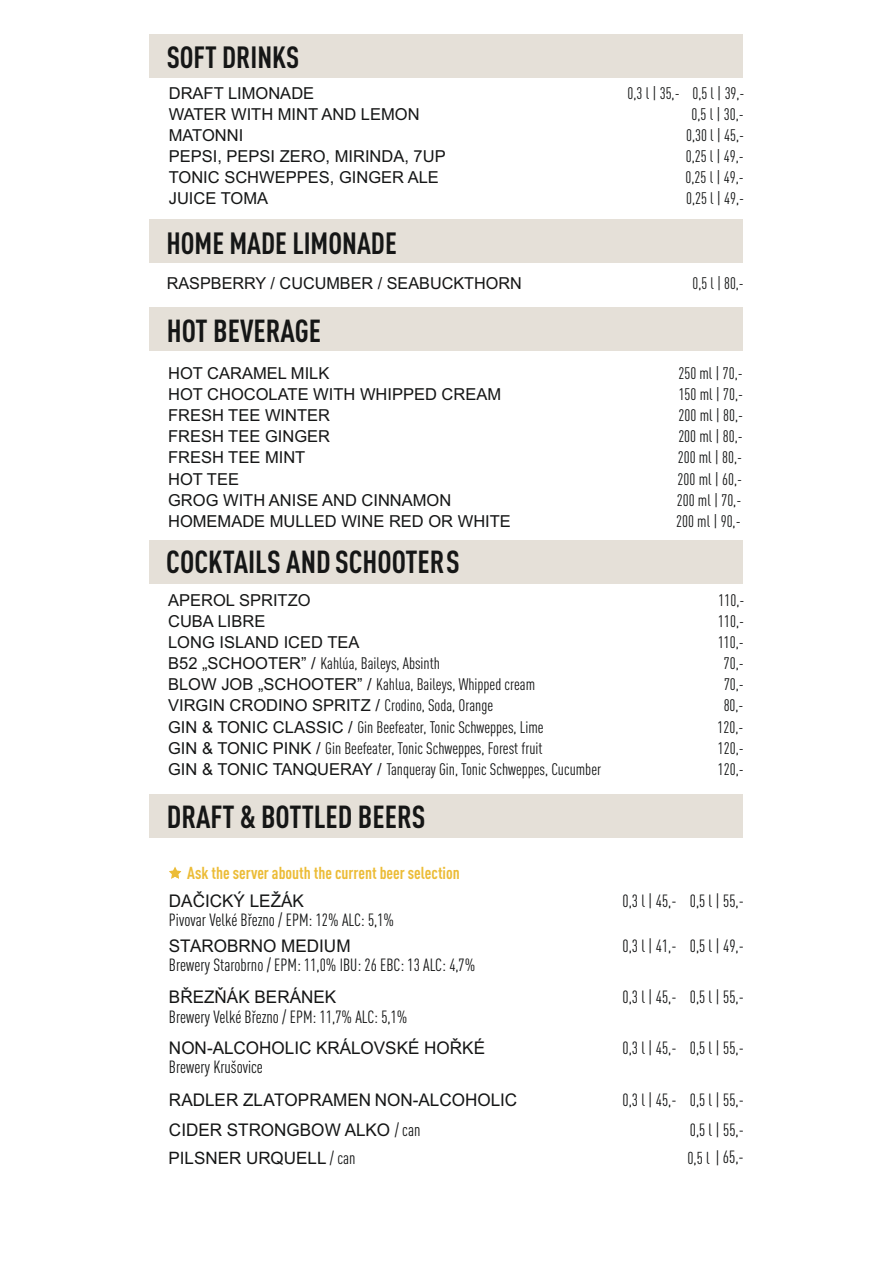
<style>
.page{position:relative;width:893px;height:1263px;background:#fff}
.page>*{position:absolute;margin:0;border:0;box-sizing:border-box;transform-origin:0 0}
.t1{font:700 condensed 31.5px "Adihaus DIN";color:#151616}
.t2{font:700 condensed 30.3px "Adihaus DIN";color:#151616}
.t3{font:condensed 17.4px "Adihaus DIN";color:#151616}
.t4{font:17.4px "Arial";color:#151616}
.t5{font:700 condensed 17.1px "Adihaus DIN";color:#ecbc37}
.t6{font:17.1px "Arial";color:#151616}
.t7{font:condensed 16.5px "Adihaus DIN";color:#151616}
.t8{font:16.5px "Arial";color:#151616}
.s1{font-family:"Arial";font-stretch:normal}
.s2{font-family:"Adihaus DIN";font-stretch:condensed}
.s3{font-size:17.1px}
</style>
<div class="page">
<div style="left:150px;top:34px;width:593px;height:44px;background:#e5e0d8"></div>
<div style="left:150px;top:219px;width:593px;height:44px;background:#e5e0d8"></div>
<div style="left:150px;top:307px;width:593px;height:44px;background:#e5e0d8"></div>
<div style="left:150px;top:540px;width:593px;height:44px;background:#e5e0d8"></div>
<div style="left:150px;top:794px;width:593px;height:44px;background:#e5e0d8"></div>
<svg style="left:169px;top:867px;width:12px;height:11px"></svg>
<h2 class="t2" style="left:167px;top:45px;width:134px">SOFT DRINKS</h2>
<p class="t8" style="left:169px;top:87px;width:147px">DRAFT LIMONADE</p>
<p class="t7" style="left:627px;top:86px;width:119px">0,3 l | 35,- 0,5 l | 39,-</p>
<p class="t8" style="left:169px;top:108px;width:252px">WATER WITH MINT AND LEMON</p>
<p class="t7" style="left:692px;top:107px;width:54px">0,5 l | 30,-</p>
<p class="t8" style="left:169px;top:129px;width:76px">MATONNI</p>
<p class="t7" style="left:686px;top:128px;width:60px">0,30 l | 45,-</p>
<p class="t8" style="left:169px;top:150px;width:278px">PEPSI, PEPSI ZERO, MIRINDA, 7UP</p>
<p class="t7" style="left:686px;top:149px;width:60px">0,25 l | 49,-</p>
<p class="t8" style="left:169px;top:171px;width:272px">TONIC SCHWEPPES, GINGER ALE</p>
<p class="t7" style="left:686px;top:171px;width:60px">0,25 l | 49,-</p>
<p class="t8" style="left:169px;top:192px;width:101px">JUICE TOMA</p>
<p class="t7" style="left:686px;top:192px;width:60px">0,25 l | 49,-</p>
<h2 class="t2" style="left:166px;top:230px;width:232px">HOME MADE LIMONADE</h2>
<p class="t8" style="left:167px;top:277px;width:357px">RASPBERRY / CUCUMBER / SEABUCKTHORN</p>
<p class="t7" style="left:693px;top:277px;width:53px">0,5 l | 80,-</p>
<h1 class="t1" style="left:167px;top:318px;width:156px">HOT BEVERAGE</h1>
<p class="t8" style="left:168px;top:367px;width:163px">HOT CARAMEL MILK</p>
<p class="t7" style="left:678px;top:366px;width:66px">250 ml | 70,-</p>
<p class="t8" style="left:168px;top:388px;width:335px">HOT CHOCOLATE WITH WHIPPED CREAM</p>
<p class="t7" style="left:679px;top:388px;width:66px">150 ml | 70,-</p>
<p class="t8" style="left:168px;top:409px;width:163px">FRESH TEE WINTER</p>
<p class="t7" style="left:679px;top:409px;width:66px">200 ml | 80,-</p>
<p class="t8" style="left:168px;top:430px;width:163px">FRESH TEE GINGER</p>
<p class="t7" style="left:678px;top:430px;width:66px">200 ml | 80,-</p>
<p class="t8" style="left:168px;top:451px;width:139px">FRESH TEE MINT</p>
<p class="t7" style="left:678px;top:451px;width:66px">200 ml | 80,-</p>
<p class="t8" style="left:168px;top:472px;width:72px">HOT TEE</p>
<p class="t7" style="left:678px;top:472px;width:66px">200 ml | 60,-</p>
<p class="t8" style="left:168px;top:494px;width:285px">GROG WITH ANISE AND CINNAMON</p>
<p class="t7" style="left:677px;top:493px;width:66px">200 ml | 70,-</p>
<p class="t8" style="left:168px;top:515px;width:344px">HOMEMADE MULLED WINE RED OR WHITE</p>
<p class="t7" style="left:676px;top:514px;width:66px">200 ml | 90,-</p>
<h1 class="t1" style="left:166px;top:548px;width:295px">COCKTAILS AND SCHOOTERS</h1>
<p class="t8" style="left:168px;top:594px;width:144px">APEROL SPRITZO</p>
<p class="t7" style="left:718px;top:593px;width:27px">110,-</p>
<p class="t8" style="left:168px;top:615px;width:99px">CUBA LIBRE</p>
<p class="t7" style="left:718px;top:614px;width:27px">110,-</p>
<p class="t8" style="left:168px;top:636px;width:193px">LONG ISLAND ICED TEA</p>
<p class="t7" style="left:718px;top:636px;width:27px">110,-</p>
<p class="t7" style="left:168px;top:657px;width:273px"><span class="s1">B52 „SCHOOTER” /</span> Kahlúa, Baileys, Absinth</p>
<p class="t7" style="left:724px;top:657px;width:21px">70,-</p>
<p class="t7" style="left:168px;top:678px;width:368px"><span class="s1">BLOW JOB „SCHOOTER” /</span> Kahlua, Baileys, Whipped cream</p>
<p class="t7" style="left:724px;top:678px;width:21px">70,-</p>
<p class="t8" style="left:168px;top:699px;width:327px">VIRGIN CRODINO SPRITZ / <span class="s2">Crodino, Soda, Orange</span></p>
<p class="t7" style="left:724px;top:699px;width:21px">80,-</p>
<p class="t7" style="left:168px;top:720px;width:377px"><span class="s1">GIN &amp; TONIC CLASSIC /</span> Gin Beefeater, Tonic Schweppes, Lime</p>
<p class="t7" style="left:718px;top:720px;width:27px">120,-</p>
<p class="t7" style="left:168px;top:741px;width:376px"><span class="s1">GIN &amp; TONIC PINK /</span> Gin Beefeater, Tonic Schweppes, Forest fruit</p>
<p class="t7" style="left:718px;top:741px;width:27px">120,-</p>
<p class="t7" style="left:168px;top:762px;width:434px"><span class="s1">GIN &amp; TONIC TANQUERAY /</span> Tanqueray Gin, Tonic Schweppes, Cucumber</p>
<p class="t7" style="left:718px;top:762px;width:27px">120,-</p>
<h1 class="t1" style="left:167px;top:803px;width:260px">DRAFT &amp; BOTTLED BEERS</h1>
<p class="t5" style="left:187px;top:865px;width:274px">Ask the server abouth the current beer selection</p>
<p class="t4" style="left:169px;top:894px;width:137px">DAČICKÝ LEŽÁK</p>
<p class="t3" style="left:622px;top:894px;width:123px">0,3 l | 45,- 0,5 l | 55,-</p>
<p class="t3" style="left:169px;top:913px;width:227px">Pivovar Velké Březno / EPM: 12% ALC: 5,1%</p>
<p class="t4" style="left:169px;top:939px;width:183px">STAROBRNO MEDIUM</p>
<p class="t3" style="left:622px;top:939px;width:123px">0,3 l | 41,- 0,5 l | 49,-</p>
<p class="t3" style="left:169px;top:958px;width:308px">Brewery Starobrno / EPM: 11,0% IBU: 26 EBC: 13 ALC: 4,7%</p>
<p class="t4" style="left:169px;top:991px;width:169px">BŘEZŇÁK BERÁNEK</p>
<p class="t3" style="left:622px;top:990px;width:123px">0,3 l | 45,- 0,5 l | 55,-</p>
<p class="t3" style="left:169px;top:1009px;width:240px">Brewery Velké Březno / EPM: 11,7% ALC: 5,1%</p>
<p class="t4" style="left:169px;top:1041px;width:318px">NON-ALCOHOLIC KRÁLOVSKÉ HOŘKÉ</p>
<p class="t3" style="left:622px;top:1040px;width:123px">0,3 l | 45,- 0,5 l | 55,-</p>
<p class="t3" style="left:169px;top:1059px;width:95px">Brewery Krušovice</p>
<p class="t4" style="left:169px;top:1093px;width:350px">RADLER ZLATOPRAMEN NON-ALCOHOLIC</p>
<p class="t3" style="left:622px;top:1093px;width:123px">0,3 l | 45,- 0,5 l | 55,-</p>
<p class="t4" style="left:169px;top:1123px;width:253px">CIDER STRONGBOW ALKO <span class="s2">/ can</span></p>
<p class="t3" style="left:690px;top:1122px;width:56px">0,5 l | 55,-</p>
<p class="t6" style="left:168px;top:1151px;width:189px">PILSNER URQUELL <span class="s2">/ can</span></p>
<p class="t3" style="left:687px;top:1150px;width:58px"><span class="s3">0,5 l</span> | 65,-</p>
</div>
